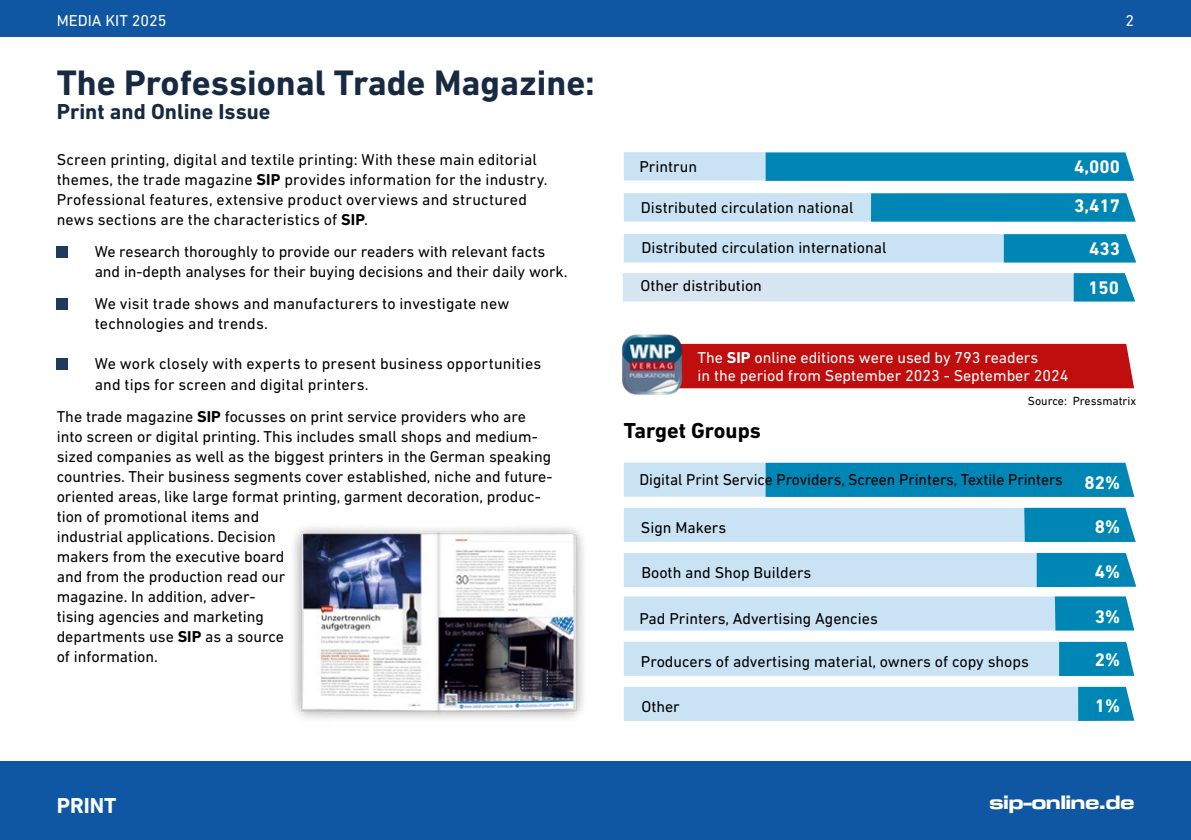
<style>
.page{position:relative;width:1191px;height:840px;background:#fff}
.page>*{position:absolute;margin:0;border:0;box-sizing:border-box;transform-origin:0 0}
.t1{font:700 36px "DIN Next LT Pro";color:#172a41}
.t2{font:700 22px "DIN Next LT Pro";color:#172a41}
.t3{font:700 22px "DIN Next LT Pro";color:#000}
.t4{font:700 22px "DIN Next LT Pro";color:#fff}
.t5{font:20px "Microgramma D Bold Exte";color:#fff}
.t6{font:700 18.4px "DIN Next LT Pro";color:#fff}
.t7{font:16px/20px "DIN Next LT Pro";color:#000}
.t8{font:16px/18px "DIN Next LT Pro";color:#fff}
.t9{font:12px "DIN Next LT Pro";color:#000}
.s1{font-weight:700}
.s2{font-weight:700;font-size:18.4px;color:#fff}
</style>
<div class="page">
<svg style="left:624px;top:152px;width:510px;height:29px;background:#3da2c7"></svg>
<svg style="left:624px;top:193px;width:511px;height:28px;background:#64b4d3"></svg>
<svg style="left:624px;top:234px;width:512px;height:28px;background:#98cce4"></svg>
<div style="left:0;top:761px;width:1191px;height:78px;background:#0f57a2"></div>
<div style="left:0;top:0;width:1191px;height:37px;background:#0f57a2"></div>
<div style="left:57px;top:246px;width:11px;height:11px;background:#1e3a5c"></div>
<div style="left:57px;top:298px;width:11px;height:11px;background:#1e3a5c"></div>
<div style="left:57px;top:358px;width:11px;height:11px;background:#1e3a5c"></div>
<svg style="left:624px;top:462px;width:510px;height:34px;background:#3ea2c7"></svg>
<svg style="left:624px;top:507px;width:511px;height:34px;background:#a2d1e7"></svg>
<svg style="left:624px;top:553px;width:512px;height:33px;background:#a4d2e8"></svg>
<svg style="left:624px;top:596px;width:510px;height:34px;background:#add6eb"></svg>
<svg style="left:624px;top:641px;width:510px;height:34px;background:#afd7eb"></svg>
<svg style="left:624px;top:686px;width:510px;height:34px;background:#b6daed"></svg>
<div style="left:683px;top:344px;width:451px;height:44px;background:#c00d0e"></div>
<img style="left:622px;top:334px;width:61px;height:61px">
<svg style="left:623px;top:273px;width:512px;height:28px;background:#bfdaea"></svg>
<img style="left:293px;top:527px;width:291px;height:192px">
<p class="t8" style="left:57px;top:12px;width:111px">MEDIA KIT 2025</p>
<h1 class="t1" style="left:57px;top:62px;width:540px">The Professional Trade Magazine:</h1>
<h2 class="t2" style="left:57px;top:99px;width:215px">Print and Online Issue</h2>
<p class="t7" style="left:57px;top:149px;width:492px">Screen printing, digital and textile printing: With these main editorial themes, the trade magazine <span class="s1">SIP</span> provides information for the industry.<br>Professional features, extensive product overviews and structured news sections are the characteristics of <span class="s1">SIP</span>.</p>
<p class="t7" style="left:95px;top:241px;width:474px">We research thoroughly to provide our readers with relevant facts and in-depth analyses for their buying decisions and their daily work.</p>
<p class="t7" style="left:95px;top:293px;width:416px">We visit trade shows and manufacturers to investigate new technologies and trends.</p>
<p class="t7" style="left:95px;top:353px;width:448px">We work closely with experts to present business opportunities and tips for screen and digital printers.</p>
<p class="t7" style="left:57px;top:405px;width:497px">The trade magazine <span class="s1">SIP</span> focusses on print service providers who are into screen or digital printing. This includes small shops and medium&shy;sized companies as well as the biggest printers in the German speaking countries. Their business segments cover established, niche and future&shy;oriented areas, like large format printing, garment decoration, produc&shy;tion of promotional items and<br>industrial applications. Decision<br>makers from the executive board<br>and from the production read our<br>magazine. In addition, adver-<br>tising agencies and marketing<br>departments use <span class="s1">SIP</span> as a source<br>of information.</p>
<p class="t8" style="left:1125px;top:12px;width:10px">2</p>
<p class="t7" style="left:639px;top:156px;width:59px">Printrun</p>
<p class="t6" style="left:1074px;top:156px;width:47px">4,000</p>
<p class="t7" style="left:641px;top:197px;width:214px">Distributed circulation national</p>
<p class="t6" style="left:1074px;top:195px;width:47px">3,417</p>
<p class="t7" style="left:641px;top:238px;width:247px">Distributed circulation international</p>
<p class="t6" style="left:1089px;top:237px;width:32px">433</p>
<p class="t7" style="left:640px;top:275px;width:123px">Other distribution</p>
<p class="t6" style="left:1088px;top:276px;width:32px">150</p>
<p class="t8" style="left:697px;top:348px;width:372px">The <span class="s1">SIP</span> online editions were used by 793 readers<br>in the period from September 2023 - September 2024</p>
<p class="t9" style="left:1028px;top:393px;width:110px">Source: Pressmatrix</p>
<h2 class="t3" style="left:624px;top:417px;width:139px">Target Groups</h2>
<p class="t7" style="left:639px;top:469px;width:482px">Digital Print Service Providers, Screen Printers, Textile Printers <span class="s2">82%</span></p>
<p class="t7" style="left:641px;top:517px;width:87px">Sign Makers</p>
<p class="t6" style="left:1094px;top:515px;width:27px">8%</p>
<p class="t7" style="left:641px;top:562px;width:171px">Booth and Shop Builders</p>
<p class="t6" style="left:1094px;top:560px;width:27px">4%</p>
<p class="t7" style="left:639px;top:607px;width:240px">Pad Printers, Advertising Agencies</p>
<p class="t7" style="left:641px;top:651px;width:389px">Producers of advertising material, owners of copy shops</p>
<p class="t7" style="left:641px;top:696px;width:40px">Other</p>
<p class="t6" style="left:1094px;top:606px;width:27px">3%</p>
<p class="t6" style="left:1094px;top:649px;width:27px">2%</p>
<p class="t6" style="left:1094px;top:694px;width:27px">1%</p>
<h2 class="t4" style="left:57px;top:792px;width:61px">PRINT</h2>
<p class="t5" style="left:989px;top:787px;width:146px">sip-online.de</p>
</div>
